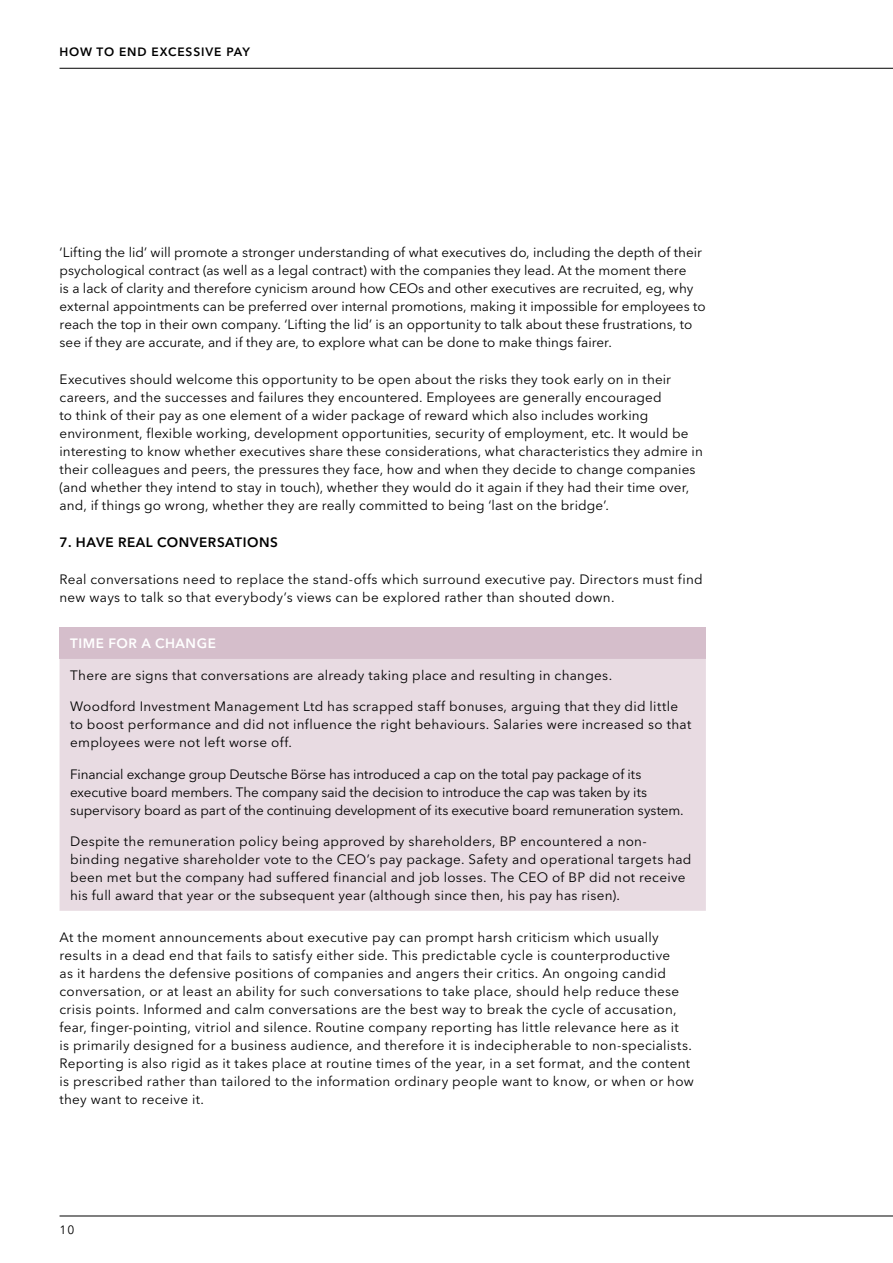
<style>
.page{position:relative;width:893px;height:1263px;background:#fff}
.page>*{position:absolute;margin:0;border:0;box-sizing:border-box;transform-origin:0 0}
.BODYTEXT{font:13.5px/18px "Avenir Next LT Pro";letter-spacing:.015em;color:#000}
.BODYTEXT-2{font:13.5px/18px "Avenir Next LT Pro";letter-spacing:-.01em;color:#000}
.HEADING_2{font:600 13.5px "Avenir Next LT Pro";letter-spacing:.04em;color:#000}
.Heading_3{font:600 13.5px "Avenir Next LT Pro";letter-spacing:.04em;color:#fff}
.t1{font:600 12px "Avenir Next LT Pro";letter-spacing:.075em;color:#000}
.t2{font:12px "Avenir Next LT Pro";color:#000}
</style>
<div class="page">
<hr style="left:60px;top:1216px;width:833px;height:1px;background:#000">
<hr style="left:60px;top:68px;width:833px;height:1px;background:#000">
<div style="left:60px;top:627px;width:646px;height:32px;background:#d5becb"></div>
<div style="left:60px;top:659px;width:646px;height:252px;background:#e8dbe2"></div>
<p class="t1" style="left:59px;top:44px;width:192px">HOW TO END EXCESSIVE PAY</p>
<p class="BODYTEXT" style="left:60px;top:243px;width:648px">‘Lifting the lid’ will promote a stronger understanding of what executives do, including the depth of their psychological contract (as well as a legal contract) with the companies they lead. At the moment there<br>is a lack of clarity and therefore cynicism around how CEOs and other executives are recruited, eg, why external appointments can be preferred over internal promotions, making it impossible for employees to reach the top in their own company. ‘Lifting the lid’ is an opportunity to talk about these frustrations, to see if they are accurate, and if they are, to explore what can be done to make things fairer.</p>
<p class="BODYTEXT" style="left:60px;top:370px;width:645px">Executives should welcome this opportunity to be open about the risks they took early on in their careers, and the successes and failures they encountered. Employees are generally encouraged<br>to think of their pay as one element of a wider package of reward which also includes working environment, flexible working, development opportunities, security of employment, etc. It would be interesting to know whether executives share these considerations, what characteristics they admire in their colleagues and peers, the pressures they face, how and when they decide to change companies (and whether they intend to stay in touch), whether they would do it again if they had their time over, and, if things go wrong, whether they are really committed to being ‘last on the bridge’.</p>
<p class="HEADING_2" style="left:60px;top:534px;width:220px">7. HAVE REAL CONVERSATIONS</p>
<p class="BODYTEXT" style="left:60px;top:570px;width:645px">Real conversations need to replace the stand-offs which surround executive pay. Directors must find new ways to talk so that everybody’s views can be explored rather than shouted down.</p>
<p class="Heading_3" style="left:70px;top:635px;width:147px">TIME FOR A CHANGE</p>
<p class="BODYTEXT" style="left:70px;top:666px;width:543px">There are signs that conversations are already taking place and resulting in changes.</p>
<p class="BODYTEXT" style="left:70px;top:697px;width:623px">Woodford Investment Management Ltd has scrapped staff bonuses, arguing that they did little to boost performance and did not influence the right behaviours. Salaries were increased so that employees were not left worse off.</p>
<p class="BODYTEXT-2" style="left:70px;top:765px;width:615px">Financial exchange group Deutsche Börse has introduced a cap on the total pay package of its executive board members. The company said the decision to introduce the cap was taken by its supervisory board as part of the continuing development of its executive board remuneration system.</p>
<p class="BODYTEXT" style="left:70px;top:832px;width:623px">Despite the remuneration policy being approved by shareholders, BP encountered a non&shy;binding negative shareholder vote to the CEO’s pay package. Safety and operational targets had been met but the company had suffered financial and job losses. The CEO of BP did not receive his full award that year or the subsequent year (although since then, his pay has risen).</p>
<p class="BODYTEXT" style="left:60px;top:928px;width:636px">At the moment announcements about executive pay can prompt harsh criticism which usually results in a dead end that fails to satisfy either side. This predictable cycle is counterproductive<br>as it hardens the defensive positions of companies and angers their critics. An ongoing candid conversation, or at least an ability for such conversations to take place, should help reduce these crisis points. Informed and calm conversations are the best way to break the cycle of accusation, fear, finger-pointing, vitriol and silence. Routine company reporting has little relevance here as it<br>is primarily designed for a business audience, and therefore it is indecipherable to non-specialists.<br>Reporting is also rigid as it takes place at routine times of the year, in a set format, and the content is prescribed rather than tailored to the information ordinary people want to know, or when or how they want to receive it.</p>
<p class="t2" style="left:60px;top:1222px;width:16px">10</p>
</div>
